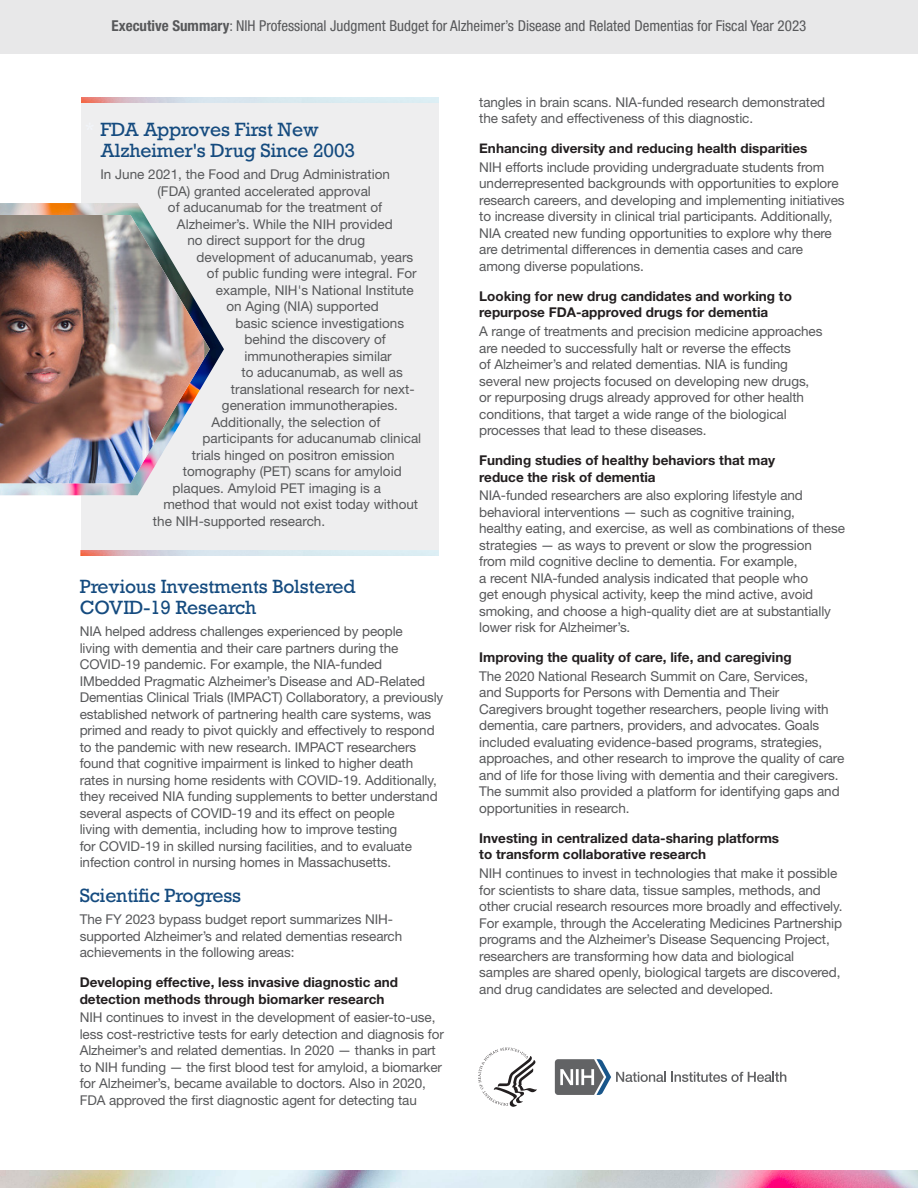
<style>
.page{position:relative;width:918px;height:1188px;background:#fff}
.page>*{position:absolute;margin:0;border:0;box-sizing:border-box;transform-origin:0 0}
.t1{font:18px/21px "Rockwell";letter-spacing:-.01em;color:#154b7f}
.t2{font:condensed 15px "Helvetica Neue LT Std";color:#57585a}
.t3{font:13.5px/16.5px "Helvetica Neue LT Std";letter-spacing:-.01em;color:#57585a}
.t4{font:700 13.5px/16.5px "Helvetica Neue LT Std";color:#231f20}
.t5{font:700 13.2px "Helvetica Neue LT Std";color:#231f20}
.s1{font-weight:700}
.s2{color:#f2f5fa}
</style>
<div class="page">
<div style="left:81px;top:99px;width:358px;height:454px;background:#eeeeef"></div>
<img style="left:0;top:1170px;width:918px;height:18px">
<img style="left:81px;top:550px;width:358px;height:5px">
<img style="left:0;top:203px;width:224px;height:292px">
<img style="left:0;top:215px;width:210px;height:268px">
<div style="left:0;top:0;width:918px;height:54px;background:#e8e8e9"></div>
<img style="left:81px;top:97px;width:358px;height:5px">
<svg style="left:478px;top:1048px;width:59px;height:59px"></svg>
<svg style="left:555px;top:1059px;width:231px;height:36px"></svg>
<p class="t2" style="left:112px;top:17px;width:696px"><span class="s1">Executive Summary</span>: NIH Professional Judgment Budget for Alzheimer’s Disease and Related Dementias for Fiscal Year 2023</p>
<p class="t1" style="left:85px;top:119px;width:235px"><span class="s2">*</span> FDA Approves First New</p>
<h3 class="t1" style="left:100px;top:140px;width:256px">Alzheimer's Drug Since 2003</h3>
<p class="t3" style="left:100px;top:166px;width:291px">In June 2021, the Food and Drug Administration</p>
<p class="t3" style="left:157px;top:183px;width:215px">(FDA) granted accelerated approval</p>
<p class="t3" style="left:168px;top:199px;width:216px">of aducanumab for the treatment of</p>
<p class="t3" style="left:177px;top:216px;width:217px">Alzheimer’s. While the NIH provided</p>
<p class="t3" style="left:187px;top:232px;width:179px">no direct support for the drug</p>
<p class="t3" style="left:196px;top:249px;width:218px">development of aducanumab, years</p>
<p class="t3" style="left:207px;top:265px;width:211px">of public funding were integral. For</p>
<p class="t3" style="left:216px;top:282px;width:199px">example, NIH's National Institute</p>
<p class="t3" style="left:226px;top:298px;width:154px">on Aging (NIA) supported</p>
<p class="t3" style="left:235px;top:315px;width:170px">basic science investigations</p>
<p class="t3" style="left:244px;top:331px;width:143px">behind the discovery of</p>
<p class="t3" style="left:244px;top:348px;width:149px">immunotherapies similar</p>
<p class="t3" style="left:241px;top:364px;width:163px">to aducanumab, as well as</p>
<p class="t3" style="left:231px;top:381px;width:185px">translational research for next-</p>
<p class="t3" style="left:222px;top:397px;width:178px">generation immunotherapies.</p>
<p class="t3" style="left:211px;top:414px;width:171px">Additionally, the selection of</p>
<p class="t3" style="left:202px;top:430px;width:220px">participants for aducanumab clinical</p>
<p class="t3" style="left:192px;top:447px;width:204px">trials hinged on positron emission</p>
<p class="t3" style="left:183px;top:463px;width:220px">tomography (PET) scans for amyloid</p>
<p class="t3" style="left:172px;top:480px;width:210px">plaques. Amyloid PET imaging is a</p>
<p class="t3" style="left:163px;top:496px;width:256px">method that would not exist today without</p>
<p class="t3" style="left:153px;top:513px;width:174px">the NIH-supported research.</p>
<h3 class="t1" style="left:80px;top:576px;width:277px">Previous Investments Bolstered<br>COVID-19 Research</h3>
<p class="t3" style="left:80px;top:623px;width:365px">NIA helped address challenges experienced by people<br>living with dementia and their care partners during the COVID-19 pandemic. For example, the NIA-funded IMbedded Pragmatic Alzheimer’s Disease and AD-Related Dementias Clinical Trials (IMPACT) Collaboratory, a previously established network of partnering health care systems, was primed and ready to pivot quickly and effectively to respond to the pandemic with new research. IMPACT researchers found that cognitive impairment is linked to higher death rates in nursing home residents with COVID-19. Additionally, they received NIA funding supplements to better understand several aspects of COVID-19 and its effect on people<br>living with dementia, including how to improve testing<br>for COVID-19 in skilled nursing facilities, and to evaluate infection control in nursing homes in Massachusetts.</p>
<h3 class="t1" style="left:80px;top:885px;width:163px">Scientific Progress</h3>
<p class="t3" style="left:80px;top:911px;width:324px">The FY 2023 bypass budget report summarizes NIH&shy;supported Alzheimer’s and related dementias research achievements in the following areas:</p>
<h4 class="t4" style="left:80px;top:974px;width:320px">Developing effective, less invasive diagnostic and detection methods through biomarker research</h4>
<p class="t3" style="left:80px;top:1009px;width:366px">NIH continues to invest in the development of easier-to-use, less cost-restrictive tests for early detection and diagnosis for Alzheimer’s and related dementias. In 2020 — thanks in part to NIH funding — the first blood test for amyloid, a biomarker for Alzheimer’s, became available to doctors. Also in 2020, FDA approved the first diagnostic agent for detecting tau</p>
<p class="t3" style="left:479px;top:94px;width:347px">tangles in brain scans. NIA-funded research demonstrated the safety and effectiveness of this diagnostic.</p>
<h4 class="t5" style="left:479px;top:140px;width:330px">Enhancing diversity and reducing health disparities</h4>
<p class="t3" style="left:479px;top:159px;width:367px">NIH efforts include providing undergraduate students from underrepresented backgrounds with opportunities to explore research careers, and developing and implementing initiatives to increase diversity in clinical trial participants. Additionally, NIA created new funding opportunities to explore why there are detrimental differences in dementia cases and care among diverse populations.</p>
<h4 class="t4" style="left:479px;top:288px;width:314px">Looking for new drug candidates and working to repurpose FDA-approved drugs for dementia</h4>
<p class="t3" style="left:479px;top:323px;width:345px">A range of treatments and precision medicine approaches are needed to successfully halt or reverse the effects<br>of Alzheimer’s and related dementias. NIA is funding several new projects focused on developing new drugs, or repurposing drugs already approved for other health conditions, that target a wide range of the biological processes that lead to these diseases.</p>
<h4 class="t4" style="left:479px;top:452px;width:298px">Funding studies of healthy behaviors that may reduce the risk of dementia</h4>
<p class="t3" style="left:479px;top:487px;width:367px">NIA-funded researchers are also exploring lifestyle and behavioral interventions — such as cognitive training,<br>healthy eating, and exercise, as well as combinations of these strategies — as ways to prevent or slow the progression<br>from mild cognitive decline to dementia. For example,<br>a recent NIA-funded analysis indicated that people who<br>get enough physical activity, keep the mind active, avoid smoking, and choose a high-quality diet are at substantially lower risk for Alzheimer’s.</p>
<h4 class="t4" style="left:479px;top:649px;width:314px">Improving the quality of care, life, and caregiving</h4>
<p class="t3" style="left:479px;top:668px;width:367px">The 2020 National Research Summit on Care, Services,<br>and Supports for Persons with Dementia and Their Caregivers brought together researchers, people living with dementia, care partners, providers, and advocates. Goals included evaluating evidence-based programs, strategies, approaches, and other research to improve the quality of care and of life for those living with dementia and their caregivers.<br>The summit also provided a platform for identifying gaps and opportunities in research.</p>
<h4 class="t4" style="left:479px;top:830px;width:301px">Investing in centralized data-sharing platforms to transform collaborative research</h4>
<p class="t3" style="left:479px;top:865px;width:365px">NIH continues to invest in technologies that make it possible for scientists to share data, tissue samples, methods, and other crucial research resources more broadly and effectively.<br>For example, through the Accelerating Medicines Partnership programs and the Alzheimer’s Disease Sequencing Project, researchers are transforming how data and biological samples are shared openly, biological targets are discovered, and drug candidates are selected and developed.</p>
</div>
